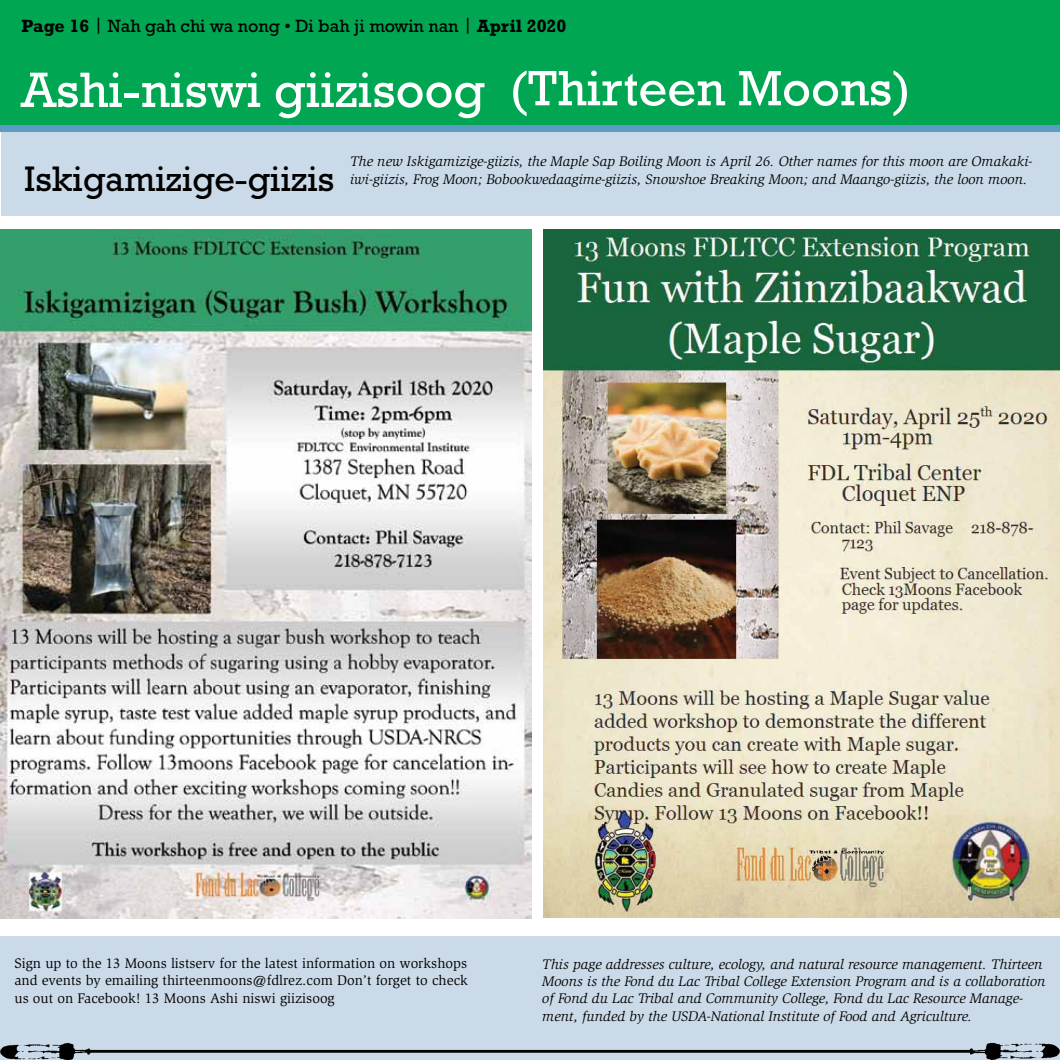
<style>
.page{position:relative;width:1060px;height:1060px;background:#fff}
.page>*{position:absolute;margin:0;border:0;box-sizing:border-box;transform-origin:0 0}
.t1{font:50.4px "Rockwell Std";color:#fff}
.t2{font:36px "Rockwell Std";color:#000}
.t3{font:18px "Rockwell Std";color:#000}
.t4{font:italic 14.25px/17.2px "Slimbach Std";color:#000}
.t5{font:14.25px/17.2px "Slimbach Std";color:#000;text-align:justify}
.s1{font-weight:700}
</style>
<div class="page">
<div style="left:0;top:936px;width:1059px;height:123px;background:#cadae8"></div>
<div style="left:1px;top:130px;width:1058px;height:86px;background:#cadae8"></div>
<div style="left:0;top:0;width:1059px;height:129px;background:#00a651"></div>
<div style="left:0;top:125px;width:1059px;height:7px;background:#5d9cc2"></div>
<img style="left:0;top:1042px;width:92px;height:17px">
<img style="left:967px;top:1042px;width:92px;height:17px">
<hr style="left:89px;top:1049px;width:881px;height:3px;background:#000">
<img style="left:543px;top:230px;width:516px;height:687px">
<img style="left:0;top:230px;width:532px;height:687px">
<p class="t3" style="left:21px;top:15px;width:546px"><span class="s1">Page 16</span> | Nah gah chi wa nong • Di bah ji mowin nan | <span class="s1">April 2020</span></p>
<h1 class="t1" style="left:21px;top:61px;width:891px">Ashi-niswi giizisoog (Thirteen Moons)</h1>
<p class="t4" style="left:350px;top:153px;width:683px">The new Iskigamizige-giizis, the Maple Sap Boiling Moon is April 26. Other names for this moon are Omakaki&shy;iwi-giizis, Frog Moon; Bobookwedaagime-giizis, Snowshoe Breaking Moon; and Maango-giizis, the loon moon.</p>
<h2 class="t2" style="left:24px;top:158px;width:312px">Iskigamizige-giizis</h2>
<p class="t5" style="left:14px;top:954px;width:455px">Sign up to the 13 Moons listserv for the latest information on workshops and events by emailing thirteenmoons@fdlrez.com Don’t forget to check us out on Facebook! 13 Moons Ashi niswi giizisoog</p>
<p class="t4" style="left:542px;top:955px;width:504px">This page addresses culture, ecology, and natural resource management. Thirteen Moons is the Fond du Lac Tribal College Extension Program and is a collaboration of Fond du Lac Tribal and Community College, Fond du Lac Resource Manage&shy;ment, funded by the USDA-National Institute of Food and Agriculture.</p>
</div>
